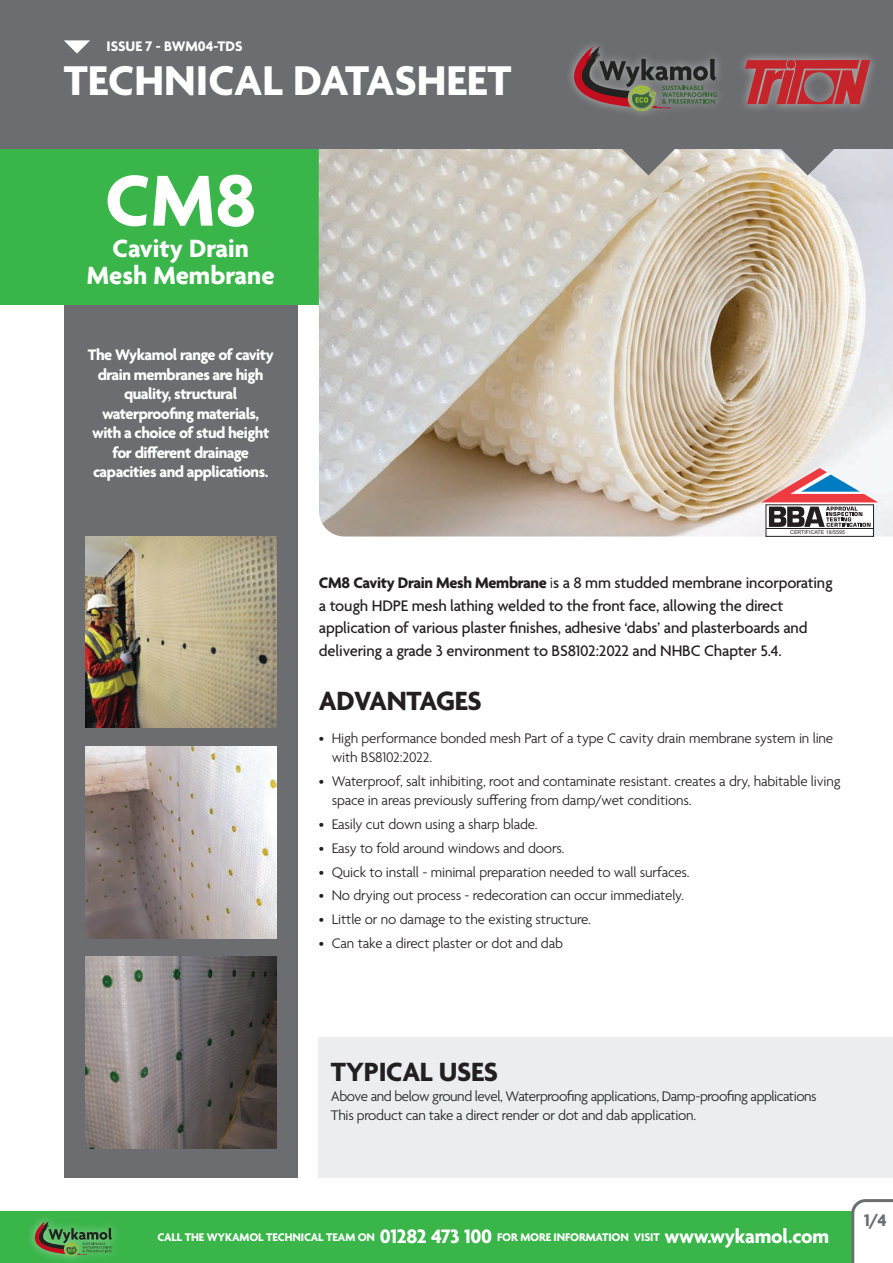
<style>
.page{position:relative;width:893px;height:1263px;background:#fff}
.page>*{position:absolute;margin:0;border:0;box-sizing:border-box;transform-origin:0 0}
.t1{font:700 78px "Agenda";color:#fff}
.t2{font:700 45px "Agenda";color:#fff}
.t3{font:700 28.5px "Agenda";letter-spacing:-.01em;color:#231f20}
.t4{font:700 27px/27px "Agenda";color:#fff;text-align:center}
.t5{font:700 18px "Agenda";color:#6c6d70}
.t6{font:500 16.5px/22.5px "Agenda";letter-spacing:-.01em;color:#231f20}
.t7{font:700 16.5px/19.5px "Agenda";letter-spacing:-.03em;color:#fff;text-align:center}
.t8{font:300 15px/19.5px "Agenda";letter-spacing:-.01em;color:#231f20}
.t9{font:300 15px "Agenda";letter-spacing:-.03em;color:#231f20}
.t10{font:700 15px "Agenda";color:#fff}
.t11{font:700 12px "Agenda";letter-spacing:-.01em;color:#fff}
.t12{font:5.25px "Arial";color:#231f20}
.s1{font-weight:700}
.s2{font-weight:300}
.s3{font-size:21px}
</style>
<div class="page">
<div style="left:0;top:149px;width:893px;height:156px;background:#3ab54a"></div>
<div style="left:64px;top:305px;width:234px;height:872px;background:#6c6d70"></div>
<div style="left:319px;top:1037px;width:574px;height:141px;background:#ebedee"></div>
<img style="left:319px;top:149px;width:574px;height:387px">
<img style="left:85px;top:957px;width:191px;height:191px">
<img style="left:85px;top:747px;width:191px;height:191px">
<img style="left:85px;top:536px;width:191px;height:192px">
<div style="left:0;top:0;width:893px;height:149px;background:#6c6d70"></div>
<svg style="left:64px;top:40px;width:26px;height:14px"></svg>
<div style="left:736px;top:50px;width:143px;height:64px;background:#fff;opacity:.5"></div>
<svg style="left:745px;top:60px;width:125px;height:115px"></svg>
<svg style="left:574px;top:46px;width:143px;height:129px"></svg>
<svg style="left:761px;top:468px;width:117px;height:68px"></svg>
<hr style="left:766px;top:528px;width:107px;height:1px;background:#231f20">
<div style="left:0;top:1212px;width:893px;height:51px;background:#3ab54a"></div>
<svg style="left:850px;top:1199px;width:43px;height:64px"></svg>
<div style="left:25px;top:1213px;width:96px;height:50px;background:#fff;opacity:.5"></div>
<svg style="left:34px;top:1220px;width:78px;height:36px"></svg>
<p class="t10" style="left:107px;top:38px;width:138px">ISSUE 7 - BWM04-TDS</p>
<p class="t2" style="left:64px;top:57px;width:449px">TECHNICAL DATASHEET</p>
<p class="t1" style="left:105px;top:159px;width:153px">CM8</p>
<p class="t4" style="left:87px;top:237px;width:189px">Cavity Drain<br>Mesh Membrane</p>
<p class="t7" style="left:88px;top:346px;width:187px">The Wykamol range of cavity drain membranes are high quality, structural waterproofing materials, with a choice of stud height for different drainage capacities and applications.</p>
<p class="t12" style="left:790px;top:529px;width:56px">CERTIFICATE 18/5595</p>
<p class="t6" style="left:319px;top:572px;width:515px"><span class="s1">CM8 Cavity Drain Mesh Membrane</span> <span class="s2">i</span>s a 8 mm studded membrane incorporating a tough HDPE mesh lathing welded to the front face, allowing the direct application of various plaster finishes, adhesive ‘dabs’ and plasterboards and delivering a grade 3 environment to BS8102:2022 and NHBC Chapter 5.4.</p>
<p class="t3" style="left:319px;top:686px;width:164px">ADVANTAGES</p>
<p class="t8" style="left:332px;top:729px;width:503px;text-indent:-13px">• High performance bonded mesh Part of a type C cavity drain membrane system in line with BS8102:2022.</p>
<p class="t8" style="left:332px;top:772px;width:511px;text-indent:-13px">• Waterproof, salt inhibiting, root and contaminate resistant. creates a dry, habitable living space in areas previously suffering from damp/wet conditions.</p>
<p class="t8" style="left:319px;top:815px;width:220px">• Easily cut down using a sharp blade.</p>
<p class="t8" style="left:319px;top:839px;width:247px">• Easy to fold around windows and doors.</p>
<p class="t8" style="left:319px;top:863px;width:372px">• Quick to install - minimal preparation needed to wall surfaces.</p>
<p class="t8" style="left:319px;top:887px;width:367px">• No drying out process - redecoration can occur immediately.</p>
<p class="t8" style="left:319px;top:910px;width:274px">• Little or no damage to the existing structure.</p>
<p class="t8" style="left:319px;top:934px;width:246px">• Can take a direct plaster or dot and dab</p>
<p class="t3" style="left:331px;top:1057px;width:169px">TYPICAL USES</p>
<p class="t9" style="left:331px;top:1088px;width:487px">Above and below ground level, Waterproofing applications, Damp-proofing applications</p>
<p class="t8" style="left:331px;top:1107px;width:367px">This product can take a direct render or dot and dab application.</p>
<p class="t11" style="left:157px;top:1230px;width:673px">CALL THE WYKAMOL TECHNICAL TEAM ON <span class="s3">01282 473 100</span> FOR MORE INFORMATION VISIT <span class="s3">www.wykamol.com</span></p>
<p class="t5" style="left:864px;top:1211px;width:24px">1/4</p>
</div>
